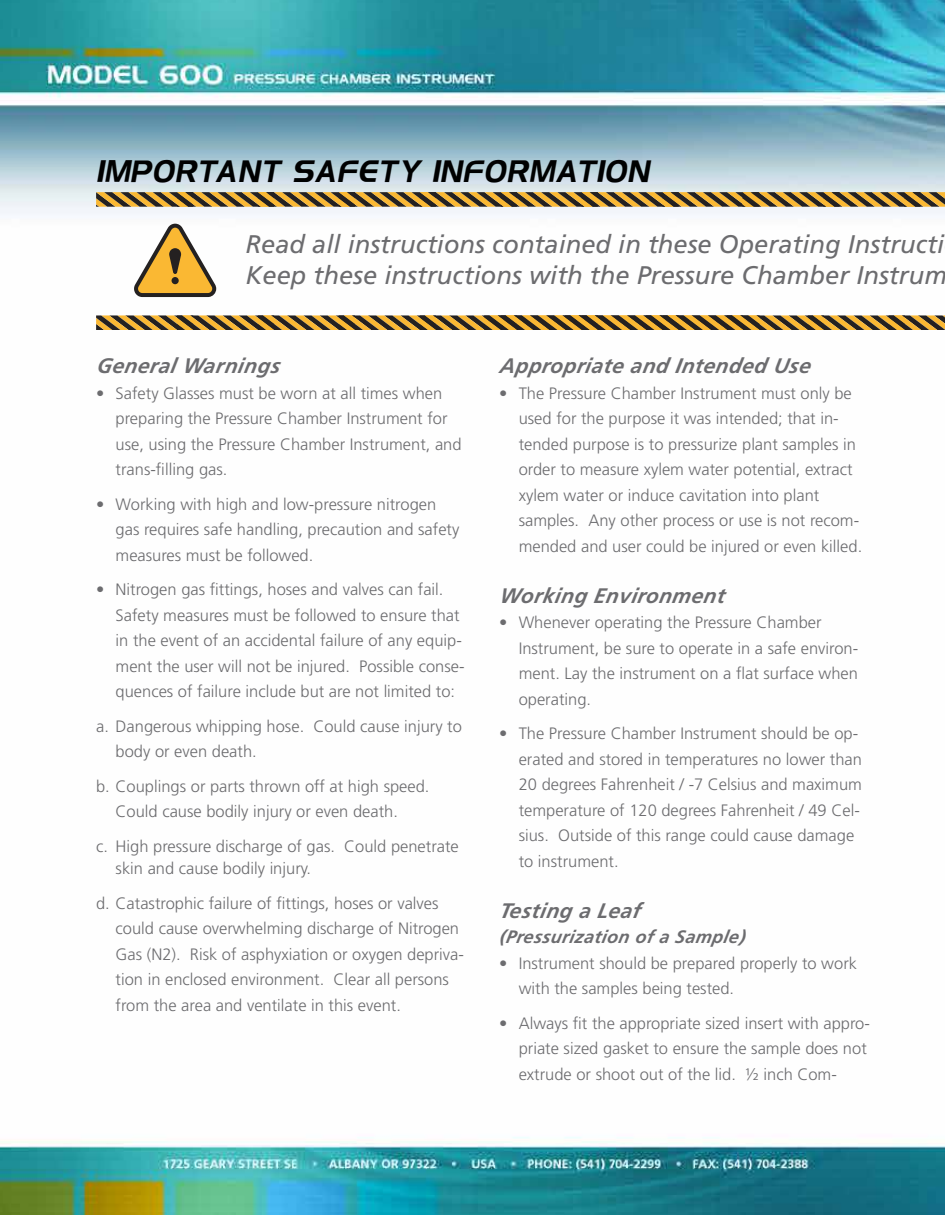
<style>
.page{position:relative;width:945px;height:1215px;background:#fff}
.page>*{position:absolute;margin:0;border:0;box-sizing:border-box;transform-origin:0 0}
.t1{font:italic 30px "Hamlet";color:#000101;scale:.85 1}
.t2{font:italic 25.5px/31.5px "Frutiger";color:#6c6c6f}
.t3{font:italic 700 21px "Frutiger";letter-spacing:.02em;color:#6c6c6f}
.t4{font:italic 700 18px "Frutiger";letter-spacing:.02em;color:#6c6c6f}
.t5{font:300 16.5px/25.5px "Frutiger";color:#6c6c6f}
</style>
<div class="page">
<img style="left:0;top:0;width:945px;height:1215px">
<svg style="left:134px;top:224px;width:82px;height:73px"></svg>
<div style="left:172px;top:277px;width:7px;height:7px;background:#242121;border-radius:50%"></div>
<svg style="left:96px;top:192px;width:849px;height:15px;background:#937234"></svg>
<svg style="left:96px;top:315px;width:849px;height:15px;background:#937232"></svg>
<h1 class="t1" style="left:96px;top:158px;width:658px">IMPORTANT SAFETY INFORMATION</h1>
<h2 class="t2" style="left:246px;top:228px;width:703px">Read all instructions contained in these Operating Instructi<br>Keep these instructions with the Pressure Chamber Instrum</h2>
<p class="t3" style="left:96px;top:354px;width:189px">General Warnings</p>
<p class="t5" style="left:116px;top:380px;width:347px;text-indent:-20px">• Safety Glasses must be worn at all times when preparing the Pressure Chamber Instrument for use, using the Pressure Chamber Instrument, and trans-filling gas.</p>
<p class="t5" style="left:116px;top:491px;width:345px;text-indent:-20px">• Working with high and low-pressure nitrogen gas requires safe handling, precaution and safety measures must be followed.</p>
<p class="t5" style="left:116px;top:577px;width:351px;text-indent:-20px">• Nitrogen gas fittings, hoses and valves can fail.<br>Safety measures must be followed to ensure that in the event of an accidental failure of any equip&shy;ment the user will not be injured. Possible conse&shy;quences of failure include but are not limited to:</p>
<p class="t5" style="left:116px;top:713px;width:348px;text-indent:-20px">a. Dangerous whipping hose. Could cause injury to body or even death.</p>
<p class="t5" style="left:116px;top:773px;width:315px;text-indent:-20px">b. Couplings or parts thrown off at high speed.<br>Could cause bodily injury or even death.</p>
<p class="t5" style="left:116px;top:835px;width:345px;line-height:22.5px;text-indent:-20px">c. High pressure discharge of gas. Could penetrate skin and cause bodily injury.</p>
<p class="t5" style="left:116px;top:890px;width:350px;text-indent:-20px">d. Catastrophic failure of fittings, hoses or valves could cause overwhelming discharge of Nitrogen Gas (N2). Risk of asphyxiation or oxygen depriva&shy;tion in enclosed environment. Clear all persons from the area and ventilate in this event.</p>
<p class="t3" style="left:499px;top:354px;width:317px">App rop riate and Intended Use</p>
<p class="t5" style="left:519px;top:380px;width:345px;text-indent:-20px">• The Pressure Chamber Instrument must only be used for the purpose it was intended; that in&shy;tended purpose is to pressurize plant samples in order to measure xylem water potential, extract xylem water or induce cavitation into plant samples. Any other process or use is not recom&shy;mended and user could be injured or even killed.</p>
<p class="t3" style="left:499px;top:583px;width:231px">Working Environment</p>
<p class="t5" style="left:519px;top:610px;width:341px;text-indent:-20px">• Whenever operating the Pressure Chamber Instrument, be sure to operate in a safe environ&shy;ment. Lay the instrument on a flat surface when operating.</p>
<p class="t5" style="left:519px;top:721px;width:345px;text-indent:-20px">• The Pressure Chamber Instrument should be op&shy;erated and stored in temperatures no lower than 20 degrees Fahrenheit / -7 Celsius and maximum temperature of 120 degrees Fahrenheit / 49 Cel&shy;sius. Outside of this range could cause damage to instrument.</p>
<p class="t3" style="left:499px;top:898px;width:142px">Testing a Leaf</p>
<p class="t4" style="left:499px;top:927px;width:247px">(Pressurization of a Samp le)</p>
<p class="t5" style="left:519px;top:950px;width:340px;text-indent:-20px">• Instrument should be prepared properly to work with the samples being tested.</p>
<p class="t5" style="left:519px;top:1010px;width:353px;text-indent:-20px">• Always fit the appropriate sized insert with appro&shy;priate sized gasket to ensure the sample does not extrude or shoot out of the lid. ½ inch Com-</p>
</div>
